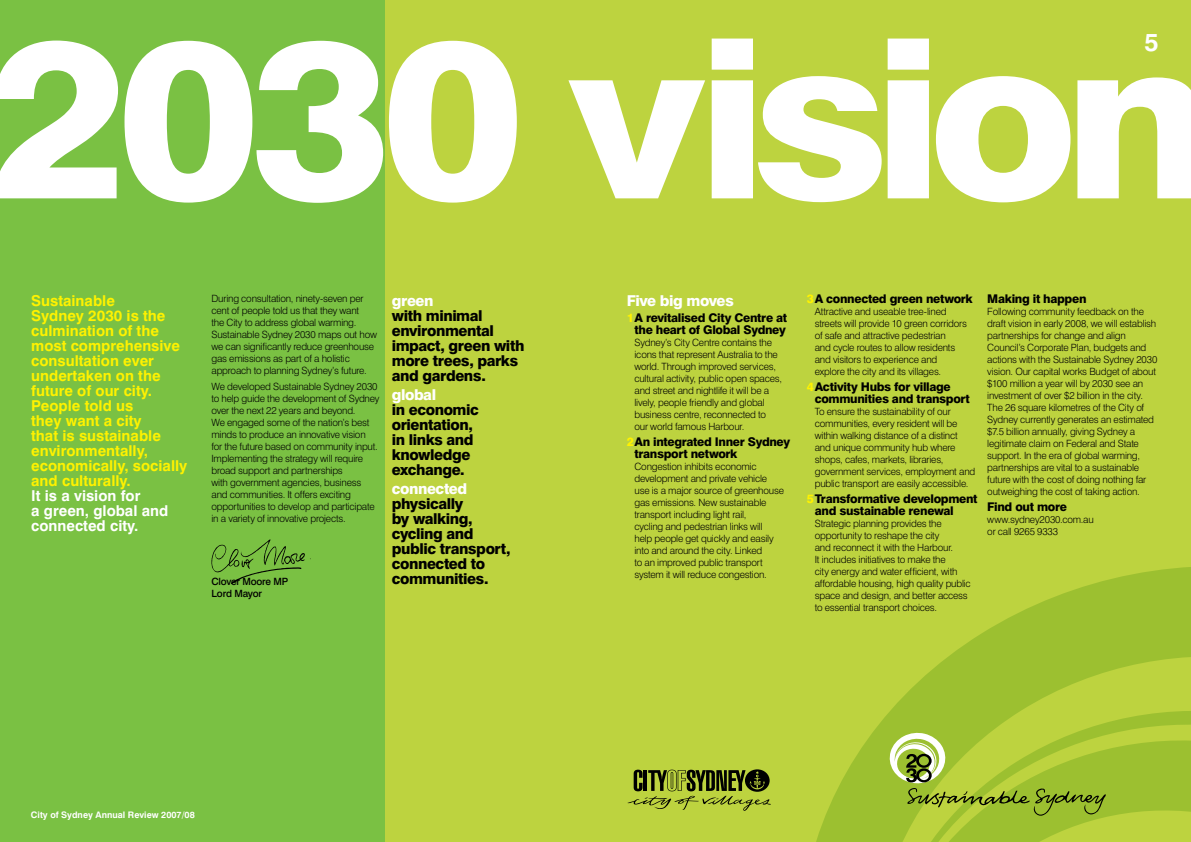
<style>
.page{position:relative;width:1191px;height:842px;background:#bdd33f}
.page>*{position:absolute;margin:0;border:0;box-sizing:border-box;transform-origin:0 0}
.t1{font:800 222.3px "Swiss 721 BT";letter-spacing:-.05em;color:#fff;scale:1.08 1}
.t2{font:700 25px "Swiss 721 BT";color:#fff}
.t3{font:700 15px/15px "Swiss 721 BT";color:#fff200}
.t4{font:800 15px/15px "Swiss 721 BT";letter-spacing:-.025em;color:#000}
.t5{font:700 15px/15px "Swiss 721 BT";color:#fff}
.t6{font:800 15px "Swiss 721 BT";letter-spacing:-.025em;color:#fff}
.t7{font:800 12px/12px "Swiss 721 BT";letter-spacing:-.025em;color:#000}
.t8{font:300 10px/12px "Swiss 721 BT";letter-spacing:-.02em;color:#000}
.t9{font:500 10px/12px "Swiss 721 BT";letter-spacing:-.02em;color:#000}
.t10{font:700 9px "Swiss 721 BT";color:#fff}
.s1{color:#fff200}
</style>
<div class="page">
<div style="left:0;top:0;width:384px;height:842px;background:#7ac143"></div>
<svg style="left:816px;top:567px;width:375px;height:275px"></svg>
<svg style="left:888px;top:732px;width:218px;height:84px"></svg>
<svg style="left:627px;top:769px;width:143px;height:42px"></svg>
<svg style="left:211px;top:539px;width:100px;height:45px"></svg>
<h2 class="t2" style="left:1144px;top:27px;width:16px">5</h2>
<h1 class="t1" style="left:-13px;top:-16px;width:1136px">2030 vision</h1>
<h3 class="t3" style="left:31px;top:293px;width:158px">Sustainable<br>Sydney 2030 is the culmination of the most comprehensive consultation ever undertaken on the future of our city.<br>People told us<br>they want a city<br>that is sustainable environmentally, economically, socially and culturally.</h3>
<h3 class="t5" style="left:31px;top:488px;width:139px">It is a vision for<br>a green, global and connected city.</h3>
<p class="t8" style="left:211px;top:292px;width:167px">During consultation, ninety-seven per cent of people told us that they want<br>the City to address global warming.<br>Sustainable Sydney 2030 maps out how we can significantly reduce greenhouse gas emissions as part of a holistic approach to planning Sydney’s future.</p>
<p class="t8" style="left:211px;top:380px;width:170px">We developed Sustainable Sydney 2030 to help guide the development of Sydney over the next 22 years and beyond.<br>We engaged some of the nation’s best minds to produce an innovative vision<br>for the future based on community input.<br>Implementing the strategy will require broad support and partnerships<br>with government agencies, business and communities. It offers exciting opportunities to develop and participate in a variety of innovative projects.</p>
<p class="t9" style="left:211px;top:576px;width:78px">Clover Moore MP<br>Lord Mayor</p>
<h3 class="t6" style="left:392px;top:291px;width:43px">green</h3>
<h3 class="t4" style="left:392px;top:308px;width:134px">with minimal environmental impact, green with more trees, parks and gardens.</h3>
<h3 class="t6" style="left:392px;top:385px;width:46px">global</h3>
<h3 class="t4" style="left:392px;top:402px;width:89px">in economic orientation, in links and knowledge exchange.</h3>
<h3 class="t6" style="left:392px;top:479px;width:77px">connected</h3>
<h3 class="t4" style="left:392px;top:495px;width:120px">physically<br>by walking, cycling and public transport, connected to communities.</h3>
<p class="t10" style="left:31px;top:809px;width:165px">City of Sydney Annual Review 2007/08</p>
<h3 class="t6" style="left:626px;top:291px;width:109px">Five big moves</h3>
<p class="t7" style="left:626px;top:311px;width:162px;text-align:center"><span class="s1">1</span>A revitalised City Centre at the heart of Global Sydney</p>
<p class="t8" style="left:634px;top:336px;width:149px">Sydney’s City Centre contains the icons that represent Australia to the world. Through improved services, cultural activity, public open spaces, and street and nightlife it will be a lively, people friendly and global business centre, reconnected to our world famous Harbour.</p>
<p class="t7" style="left:634px;top:435px;width:157px;text-indent:-8px"><span class="s1">2</span>An integrated Inner Sydney transport network</p>
<p class="t8" style="left:634px;top:460px;width:151px">Congestion inhibits economic development and private vehicle use is a major source of greenhouse gas emissions. New sustainable transport including light rail,<br>cycling and pedestrian links will<br>help people get quickly and easily into and around the city. Linked<br>to an improved public transport system it will reduce congestion.</p>
<p class="t7" style="left:807px;top:293px;width:167px"><span class="s1">3</span>A connected green network</p>
<p class="t8" style="left:814px;top:306px;width:154px">Attractive and useable tree-lined streets will provide 10 green corridors of safe and attractive pedestrian<br>and cycle routes to allow residents and visitors to experience and explore the city and its villages.</p>
<p class="t7" style="left:814px;top:381px;width:157px;text-indent:-8px"><span class="s1">4</span>Activity Hubs for village communities and transport</p>
<p class="t8" style="left:814px;top:405px;width:162px">To ensure the sustainability of our communities, every resident will be within walking distance of a distinct and unique community hub where shops, cafes, markets, libraries, government services, employment and public transport are easily accessible.</p>
<p class="t7" style="left:814px;top:493px;width:164px;text-indent:-8px"><span class="s1">5</span>Transformative development and sustainable renewal</p>
<p class="t8" style="left:814px;top:517px;width:157px">Strategic planning provides the opportunity to reshape the city<br>and reconnect it with the Harbour.<br>It includes initiatives to make the<br>city energy and water efficient, with affordable housing, high quality public space and design, and better access to essential transport choices.</p>
<p class="t7" style="left:987px;top:293px;width:101px">Making it happen</p>
<p class="t8" style="left:987px;top:306px;width:172px">Following community feedback on the draft vision in early 2008, we will establish partnerships for change and align Council’s Corporate Plan, budgets and actions with the Sustainable Sydney 2030 vision. Our capital works Budget of about $100 million a year will by 2030 see an investment of over $2 billion in the city.<br>The 26 square kilometres of the City of Sydney currently generates an estimated $7.5 billion annually, giving Sydney a legitimate claim on Federal and State support. In the era of global warming, partnerships are vital to a sustainable future with the cost of doing nothing far outweighing the cost of taking action.</p>
<p class="t7" style="left:987px;top:501px;width:81px">Find out more</p>
<p class="t8" style="left:987px;top:513px;width:108px">www.sydney2030.com.au or call 9265 9333</p>
</div>
